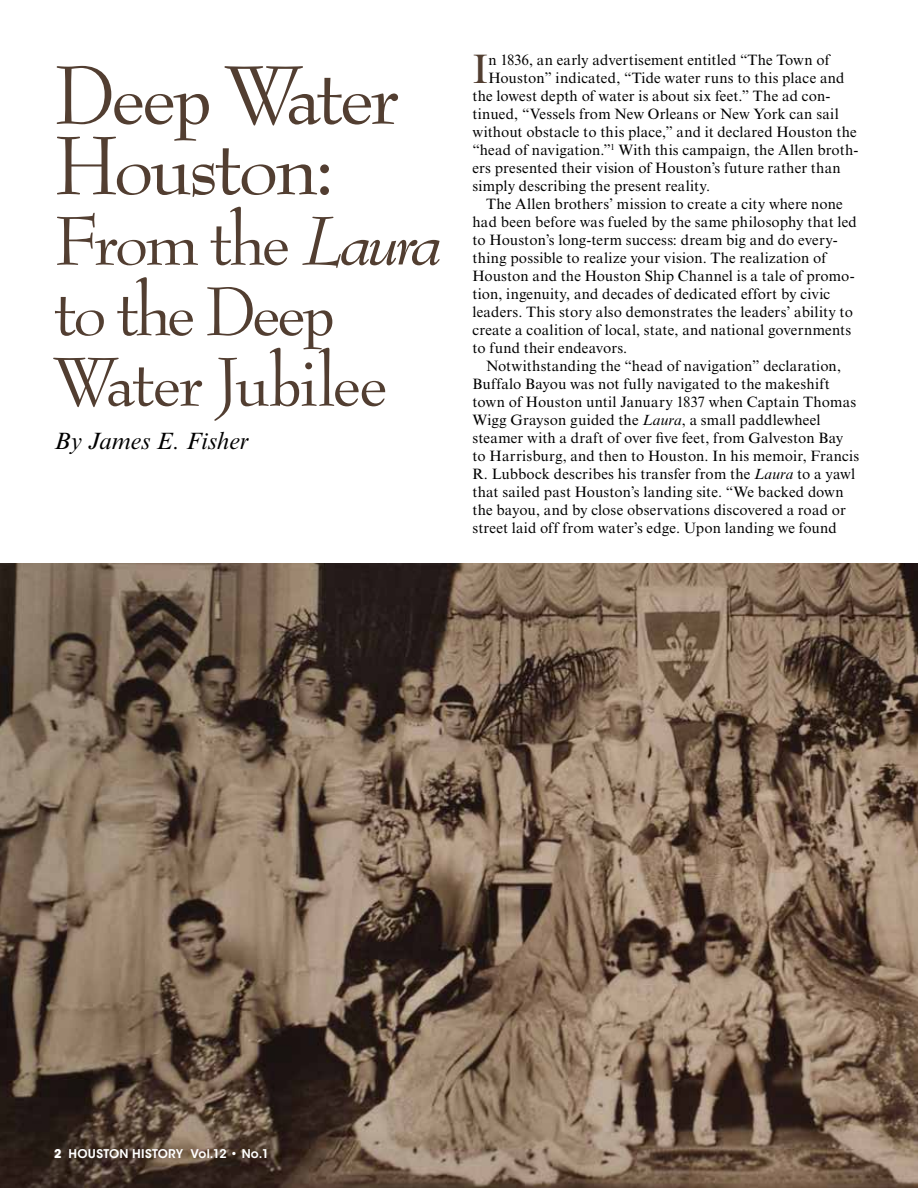
<style>
.page{position:relative;width:918px;height:1188px;background:#fff}
.page>*{position:absolute;margin:0;border:0;box-sizing:border-box;transform-origin:0 0}
.t1{font:90px/70.5px "Bernhard Modern Std";letter-spacing:-.05em;color:#523e31}
.t2{font:75px/70.5px "Bernhard Modern Std";letter-spacing:-.05em;color:#523e31}
.t3{font:41.25px "Times New Roman MT Std";color:#523e31}
.t4{font:italic 24px "Times New Roman MT Std";letter-spacing:.005em;color:#000}
.t5{font:15px "Times New Roman MT Std";letter-spacing:.01em;color:#000}
.t6{font:600 12px "ITC Avant Garde Std";letter-spacing:.02em;color:#fff}
.s1{font-style:italic}
.s2{font-weight:700}
</style>
<div class="page">
<img style="left:0;top:564px;width:918px;height:624px">
<h1 class="t1" style="left:54px;top:61px;width:348px">Deep Water<br>Houston:</h1>
<h2 class="t2" style="left:54px;top:207px;width:389px">From the <span class="s1">Laura </span>to the Deep<br>Water Jubilee</h2>
<h3 class="t4" style="left:54px;top:427px;width:197px">By James E. Fisher</h3>
<h3 class="t3" style="left:472px;top:45px;width:17px">I</h3>
<p class="t5" style="left:488px;top:51px;width:343px">n 1836, an early advertisement entitled “The Town of</p>
<p class="t5" style="left:488px;top:69px;width:358px">Houston” indicated, “Tide water runs to this place and</p>
<p class="t5" style="left:473px;top:87px;width:359px">the lowest depth of water is about six feet.” The ad con-</p>
<p class="t5" style="left:473px;top:105px;width:368px">tinued, “Vessels from New Orleans or New York can sail</p>
<p class="t5" style="left:473px;top:123px;width:386px">without obstacle to this place,” and it declared Houston the</p>
<p class="t5" style="left:473px;top:141px;width:387px">“head of navigation.”<sup>1</sup> With this campaign, the Allen broth-</p>
<p class="t5" style="left:473px;top:159px;width:370px">ers presented their vision of Houston’s future rather than</p>
<p class="t5" style="left:473px;top:177px;width:239px">simply describing the present reality.</p>
<p class="t5" style="left:486px;top:195px;width:358px">The Allen brothers’ mission to create a city where none</p>
<p class="t5" style="left:473px;top:213px;width:386px">had been before was fueled by the same philosophy that led</p>
<p class="t5" style="left:473px;top:231px;width:367px">to Houston’s long-term success: dream big and do every-</p>
<p class="t5" style="left:473px;top:249px;width:355px">thing possible to realize your vision. The realization of</p>
<p class="t5" style="left:473px;top:267px;width:384px">Houston and the Houston Ship Channel is a tale of promo-</p>
<p class="t5" style="left:473px;top:285px;width:359px">tion, ingenuity, and decades of dedicated effort by civic</p>
<p class="t5" style="left:473px;top:303px;width:382px">leaders. This story also demonstrates the leaders’ ability to</p>
<p class="t5" style="left:473px;top:321px;width:380px">create a coalition of local, state, and national governments</p>
<p class="t5" style="left:473px;top:339px;width:156px">to fund their endeavors.</p>
<p class="t5" style="left:486px;top:357px;width:357px">Notwithstanding the “head of navigation” declaration,</p>
<p class="t5" style="left:473px;top:375px;width:359px">Buffalo Bayou was not fully navigated to the makeshift</p>
<p class="t5" style="left:473px;top:393px;width:385px">town of Houston until January 1837 when Captain Thomas</p>
<p class="t5" style="left:473px;top:411px;width:350px">Wigg Grayson guided the <span class="s1">Laura</span>, a small paddlewheel</p>
<p class="t5" style="left:473px;top:429px;width:372px">steamer with a draft of over five feet, from Galveston Bay</p>
<p class="t5" style="left:473px;top:447px;width:388px">to Harrisburg, and then to Houston. In his memoir, Francis</p>
<p class="t5" style="left:473px;top:465px;width:384px">R. Lubbock describes his transfer from the <span class="s1">Laura</span> to a yawl</p>
<p class="t5" style="left:473px;top:483px;width:373px">that sailed past Houston’s landing site. “We backed down</p>
<p class="t5" style="left:473px;top:501px;width:375px">the bayou, and by close observations discovered a road or</p>
<p class="t5" style="left:473px;top:519px;width:366px">street laid off from water’s edge. Upon landing we found</p>
<p class="t6" style="left:54px;top:1146px;width:216px"><span class="s2">2</span> HOUSTON HISTORY Vol.12 • No.1</p>
</div>
